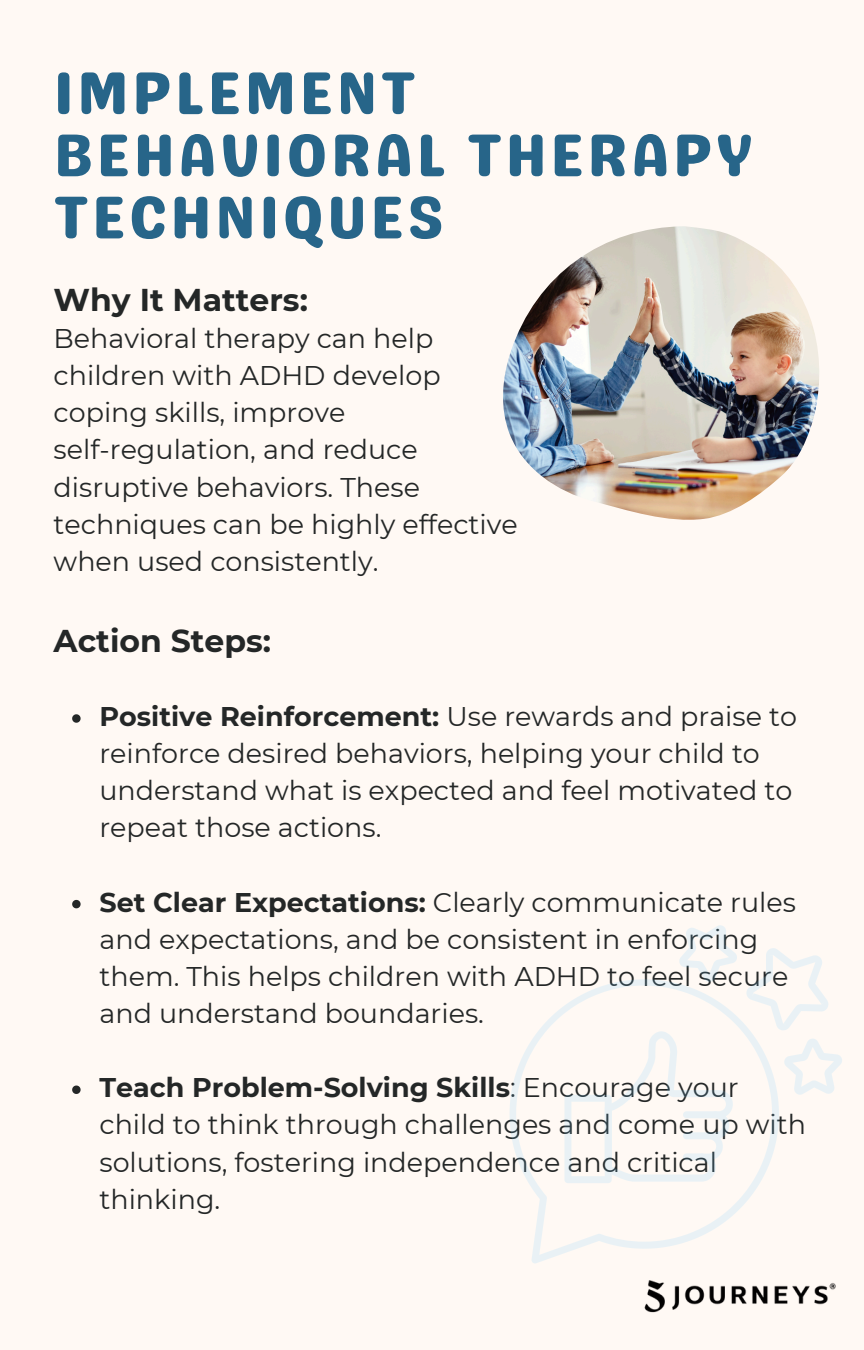
<style>
.page{position:relative;width:864px;height:1350px;background:#fff9f4}
.page>*{position:absolute;margin:0;border:0;box-sizing:border-box;transform-origin:0 0}
.t1{font:60.07px/62.1px "Genty Sans";letter-spacing:.05em;color:#276589}
.t2{font:700 31.5px "Montserrat";color:#242727}
.t3{font:27px/37.1px "Montserrat";color:#242727}
.s1{font-weight:700}
</style>
<div class="page">
<svg style="left:72px;top:714px;width:9px;height:9px"></svg>
<svg style="left:72px;top:900px;width:9px;height:8px"></svg>
<svg style="left:72px;top:1086px;width:9px;height:8px"></svg>
<img style="left:644px;top:1280px;width:192px;height:33px">
<img style="left:503px;top:226px;width:316px;height:294px">
<svg style="left:510px;top:979px;width:269px;height:284px"></svg>
<svg style="left:564px;top:1030px;width:169px;height:153px"></svg>
<svg style="left:679px;top:925px;width:58px;height:57px"></svg>
<svg style="left:784px;top:1039px;width:58px;height:56px"></svg>
<svg style="left:746px;top:948px;width:82px;height:82px"></svg>
<p class="t1" style="left:54px;top:62px;width:701px">IMPLEMENT<br>BEHAVIORAL THERAPY<br>TECHNIQUES</p>
<h1 class="t2" style="left:54px;top:280px;width:256px">Why It Matters:</h1>
<p class="t3" style="left:54px;top:320px;width:381px">Behavioral therapy can help</p>
<p class="t3" style="left:54px;top:357px;width:389px">children with ADHD develop</p>
<p class="t3" style="left:54px;top:394px;width:293px">coping skills, improve</p>
<p class="t3" style="left:54px;top:431px;width:366px">self-regulation, and reduce</p>
<p class="t3" style="left:54px;top:468px;width:368px">disruptive behaviors. These</p>
<p class="t3" style="left:54px;top:505px;width:466px">techniques can be highly effective</p>
<p class="t3" style="left:54px;top:543px;width:326px">when used consistently.</p>
<p class="t2" style="left:54px;top:621px;width:219px">Action Steps:</p>
<p class="t3" style="left:99px;top:698px;width:699px"><span class="s1">Positive Reinforcement:</span> Use rewards and praise to reinforce desired behaviors, helping your child to understand what is expected and feel motivated to repeat those actions.</p>
<h2 class="t3" style="left:99px;top:883px;width:698px"><span class="s1">Set Clear Expectations:</span> Clearly communicate rules and expectations, and be consistent in enforcing them. This helps children with ADHD to feel secure and understand boundaries.</h2>
<p class="t3" style="left:99px;top:1069px;width:708px"><span class="s1">Teach Problem-Solving Skills</span>: Encourage your child to think through challenges and come up with solutions, fostering independence and critical thinking.</p>
</div>
